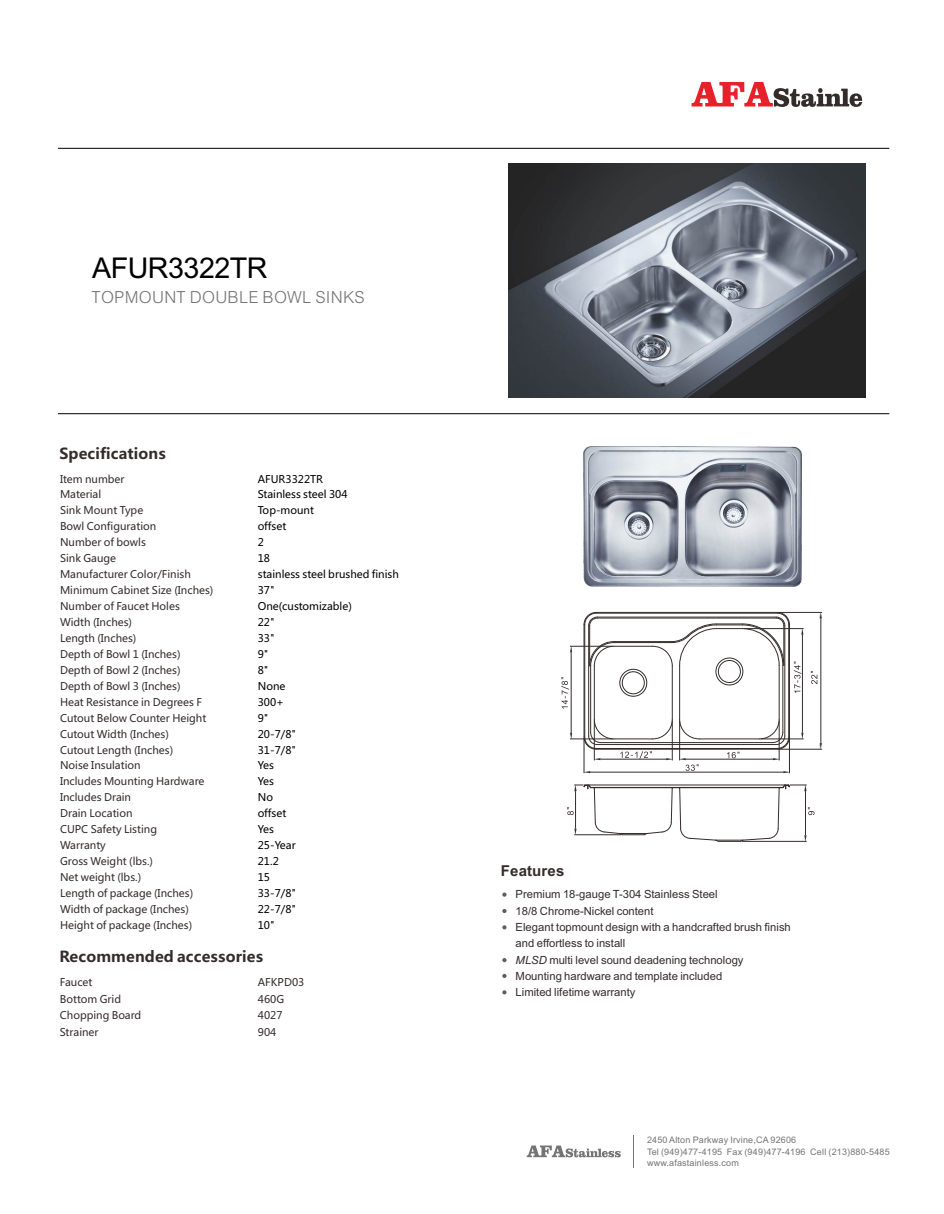
<style>
.page{position:relative;width:944px;height:1214px;background:#fff}
.page>*{position:absolute;margin:0;border:0;box-sizing:border-box;transform-origin:0 0}
.t1{font:28.65px "Arial";letter-spacing:-.015em;color:#000}
.t2{font:25.35px "Cordia New";letter-spacing:.01em;color:#757475}
.t3{font:700 15px "Microsoft Ya Hei";letter-spacing:.01em;color:#332c2b}
.t4{font:700 15px "Arial";letter-spacing:.01em;color:#332c2b}
.t5{font:11.25px/16.4px "Arial";color:#332c2b}
.t6{font:10.5px/15.9px "Microsoft Ya Hei";color:#332c2b}
.t7{font:10.5px/15.9px "Microsoft Ya Hei";color:#000}
.t8{font:9px/11.4px "Arial";letter-spacing:.02em;color:#757475}
.s1{font-style:italic}
</style>
<div class="page">
<hr style="left:570px;top:646px;width:42px;height:1px;background:#332c2b">
<hr style="left:570px;top:738px;width:42px;height:1px;background:#332c2b">
<hr style="left:571px;top:652px;width:1px;height:80px;background:#332c2b">
<hr style="left:760px;top:738px;width:43px;height:1px;background:#332c2b">
<hr style="left:802px;top:634px;width:1px;height:98px;background:#332c2b">
<hr style="left:778px;top:612px;width:44px;height:1px;background:#332c2b">
<hr style="left:778px;top:749px;width:44px;height:1px;background:#332c2b">
<hr style="left:820px;top:618px;width:1px;height:125px;background:#332c2b">
<hr style="left:778px;top:720px;width:1px;height:40px;background:#332c2b">
<hr style="left:685px;top:759px;width:88px;height:1px;background:#332c2b">
<hr style="left:789px;top:738px;width:1px;height:35px;background:#332c2b">
<hr style="left:590px;top:772px;width:193px;height:1px;background:#332c2b">
<svg style="left:570px;top:646px;width:2px;height:6px"></svg>
<svg style="left:570px;top:732px;width:2px;height:7px"></svg>
<svg style="left:801px;top:732px;width:2px;height:7px"></svg>
<svg style="left:819px;top:743px;width:2px;height:6px"></svg>
<svg style="left:773px;top:758px;width:6px;height:2px"></svg>
<svg style="left:783px;top:771px;width:6px;height:2px"></svg>
<hr style="left:788px;top:624px;width:1px;height:113px;background:#332c2b">
<hr style="left:584px;top:624px;width:1px;height:113px;background:#332c2b">
<hr style="left:596px;top:748px;width:181px;height:1px;background:#332c2b">
<hr style="left:583px;top:624px;width:1px;height:113px;background:#332c2b">
<hr style="left:596px;top:612px;width:181px;height:1px;background:#332c2b">
<hr style="left:789px;top:624px;width:1px;height:113px;background:#332c2b">
<div style="left:621px;top:671px;width:23px;height:23px;border:1px solid #332c2b;border-radius:50%"></div>
<div style="left:619px;top:669px;width:28px;height:27px;border:1px solid #332c2b;border-radius:50%"></div>
<hr style="left:589px;top:625px;width:1px;height:41px;background:#332c2b">
<hr style="left:597px;top:617px;width:179px;height:1px;background:#332c2b">
<hr style="left:614px;top:641px;width:58px;height:1px;background:#332c2b">
<hr style="left:614px;top:642px;width:58px;height:1px;background:#332c2b">
<hr style="left:782px;top:665px;width:1px;height:67px;background:#332c2b">
<hr style="left:590px;top:666px;width:1px;height:66px;background:#332c2b">
<hr style="left:601px;top:742px;width:171px;height:1px;background:#332c2b">
<svg style="left:583px;top:611px;width:15px;height:15px"></svg>
<hr style="left:597px;top:616px;width:179px;height:1px;background:#332c2b">
<hr style="left:597px;top:744px;width:179px;height:1px;background:#332c2b">
<hr style="left:784px;top:625px;width:1px;height:111px;background:#332c2b">
<hr style="left:588px;top:625px;width:1px;height:111px;background:#332c2b">
<svg style="left:758px;top:718px;width:32px;height:32px"></svg>
<svg style="left:588px;top:640px;width:27px;height:27px"></svg>
<hr style="left:699px;top:738px;width:60px;height:1px;background:#332c2b">
<hr style="left:778px;top:665px;width:1px;height:54px;background:#332c2b">
<hr style="left:679px;top:665px;width:1px;height:54px;background:#332c2b">
<hr style="left:614px;top:646px;width:38px;height:1px;background:#332c2b">
<hr style="left:671px;top:666px;width:1px;height:53px;background:#332c2b">
<hr style="left:594px;top:666px;width:1px;height:53px;background:#332c2b">
<svg style="left:810px;top:671px;width:7px;height:13px"></svg>
<svg style="left:651px;top:611px;width:152px;height:82px"></svg>
<svg style="left:561px;top:677px;width:8px;height:31px"></svg>
<svg style="left:727px;top:751px;width:12px;height:7px"></svg>
<svg style="left:583px;top:718px;width:117px;height:55px"></svg>
<svg style="left:567px;top:784px;width:247px;height:58px"></svg>
<svg style="left:691px;top:82px;width:171px;height:25px"></svg>
<img style="left:508px;top:163px;width:357px;height:234px">
<svg style="left:526px;top:1145px;width:94px;height:12px"></svg>
<hr style="left:632px;top:1135px;width:1px;height:32px;background:#757475">
<hr style="left:58px;top:413px;width:831px;height:1px;background:#000">
<hr style="left:58px;top:148px;width:831px;height:1px;background:#000">
<svg style="left:502px;top:892px;width:4px;height:4px"></svg>
<svg style="left:502px;top:909px;width:4px;height:4px"></svg>
<svg style="left:502px;top:925px;width:4px;height:4px"></svg>
<svg style="left:502px;top:958px;width:4px;height:4px"></svg>
<svg style="left:502px;top:973px;width:4px;height:5px"></svg>
<svg style="left:502px;top:990px;width:4px;height:4px"></svg>
<img style="left:583px;top:447px;width:218px;height:139px">
<h1 class="t1" style="left:92px;top:257px;width:177px">AFUR3322TR</h1>
<h2 class="t2" style="left:92px;top:280px;width:274px">TOPMOUNT DOUBLE BOWL SINKS</h2>
<h3 class="t3" style="left:59px;top:447px;width:108px">Specifications</h3>
<p class="t6" style="left:60px;top:471px;width:155px">Item number<br>Material<br>Sink Mount Type<br>Bowl Configuration<br>Number of bowls<br>Sink Gauge<br>Manufacturer Color/Finish<br>Minimum Cabinet Size (Inches)<br>Number of Faucet Holes<br>Width (Inches)<br>Length (Inches)<br>Depth of Bowl 1 (Inches)<br>Depth of Bowl 2 (Inches)<br>Depth of Bowl 3 (Inches)<br>Heat Resistance in Degrees F<br>Cutout Below Counter Height<br>Cutout Width (Inches)<br>Cutout Length (Inches)<br>Noise Insulation<br>Includes Mounting Hardware<br>Includes Drain<br>Drain Location<br>CUPC Safety Listing<br>Warranty<br>Gross Weight (lbs.)<br>Net weight (lbs.)<br>Length of package (Inches)<br>Width of package (Inches)<br>Height of package (Inches)</p>
<p class="t7" style="left:258px;top:471px;width:143px">AFUR3322TR<br>Stainless steel 304<br>Top-mount<br>offset<br>2<br>18<br>stainless steel brushed finish<br>37"<br>One(customizable)<br>22"<br>33"<br>9"<br>8"<br>None<br>300+<br>9"<br>20-7/8"<br>31-7/8"<br>Yes<br>Yes<br>No<br>offset<br>Yes<br>25-Year<br>21.2<br>15<br>33-7/8"<br>22-7/8"<br>10"</p>
<h3 class="t3" style="left:59px;top:949px;width:205px">Recommended accessories</h3>
<p class="t6" style="left:60px;top:974px;width:83px;line-height:16.6px">Faucet<br>Bottom Grid<br>Chopping Board<br>Strainer</p>
<p class="t6" style="left:258px;top:974px;width:48px;line-height:16.6px">AFKPD03<br>460G<br>4027<br>904</p>
<h3 class="t4" style="left:501px;top:865px;width:65px">Features</h3>
<p class="t5" style="left:515px;top:887px;width:277px">Premium 18-gauge T-304 Stainless Steel<br>18/8 Chrome-Nickel content<br>Elegant topmount design with a handcrafted brush finish and effortless to install<br><span class="s1">MLSD</span> multi level sound deadening technology Mounting hardware and template included<br>Limited lifetime warranty</p>
<p class="t8" style="left:647px;top:1135px;width:244px">2450 Alton Parkway Irvine,CA 92606<br>Tel (949)477-4195 Fax (949)477-4196 Cell (213)880-5485 www.afastainless.com</p>
</div>
